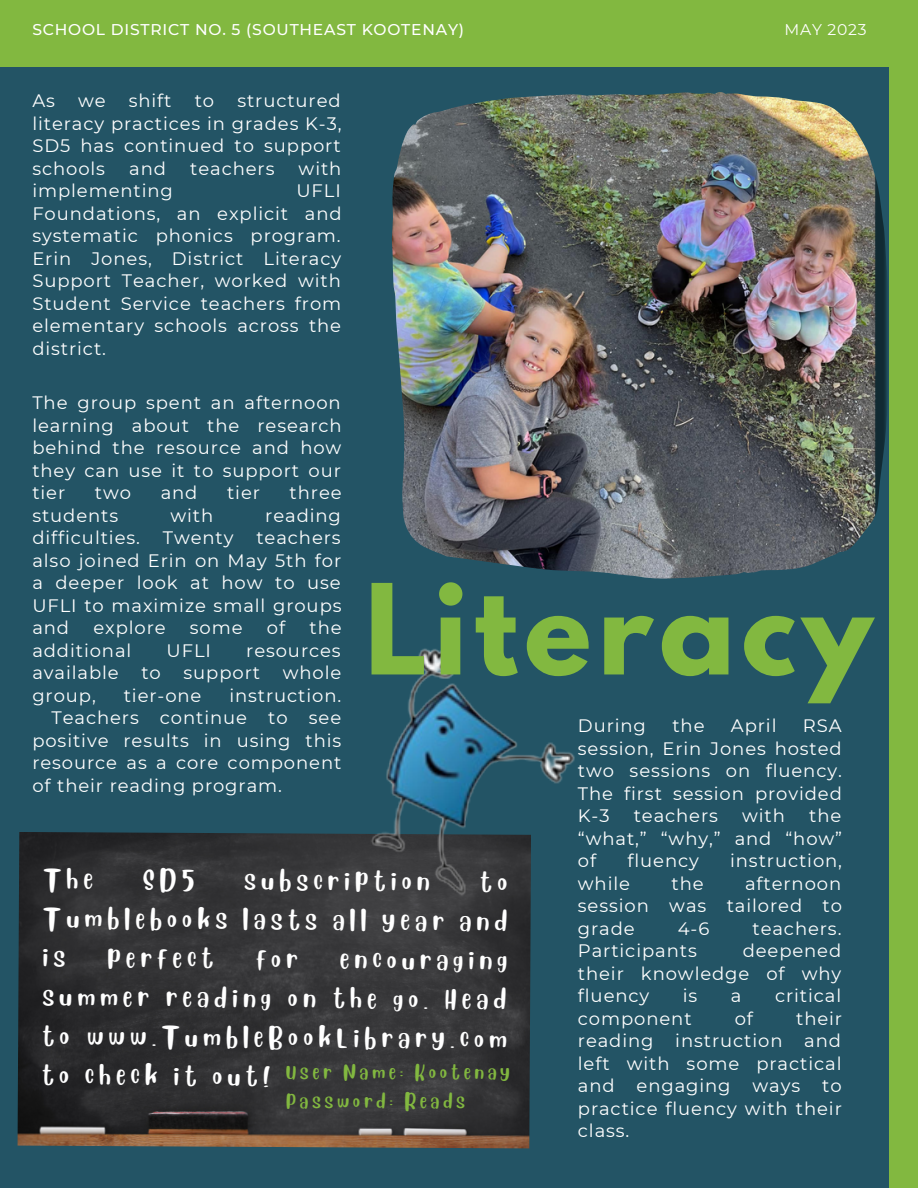
<style>
.page{position:relative;width:918px;height:1188px;background:#235465}
.page>*{position:absolute;margin:0;border:0;box-sizing:border-box;transform-origin:0 0}
.t1{font:700 111px "League Spartan";letter-spacing:.06em;color:#82b840}
.t2{font:20.25px/38.5px "Blueberry";letter-spacing:.26em;color:#fff;text-align:justify}
.t3{font:18px/22.5px "Montserrat";letter-spacing:.05em;color:#fff;text-align:justify}
.t4{font:500 15.6px "Montserrat";letter-spacing:.05em;color:#fff}
.t5{font:15.6px "Montserrat";letter-spacing:.05em;color:#fff}
.t6{font:14.85px "Blueberry";letter-spacing:.275em;color:#82b840}
</style>
<div class="page">
<div style="left:0;top:0;width:918px;height:67px;background:#82b840"></div>
<div style="left:890px;top:0;width:28px;height:1188px;background:#82b840"></div>
<img style="left:18px;top:832px;width:513px;height:316px">
<img style="left:285px;top:647px;width:290px;height:304px">
<img style="left:392px;top:92px;width:498px;height:486px">
<p class="t4" style="left:32px;top:20px;width:433px">SCHOOL DISTRICT NO. 5 (SOUTHEAST KOOTENAY)</p>
<p class="t5" style="left:785px;top:20px;width:84px">MAY 2023</p>
<p class="t3" style="left:32px;top:89px;width:24px">As</p>
<p class="t3" style="left:78px;top:89px;width:29px">we</p>
<p class="t3" style="left:129px;top:89px;width:44px">shift</p>
<p class="t3" style="left:195px;top:89px;width:21px">to</p>
<p class="t3" style="left:32px;top:89px;width:311px;text-indent:205px">structured literacy practices in grades K-3, SD5 has continued to support schools</p>
<p class="t3" style="left:129px;top:157px;width:38px">and</p>
<p class="t3" style="left:190px;top:157px;width:86px">teachers</p>
<p class="t3" style="left:299px;top:157px;width:44px">with</p>
<p class="t3" style="left:32px;top:179px;width:142px">implementing</p>
<p class="t3" style="left:32px;top:179px;width:311px;text-indent:264px">UFLI Foundations, an explicit and systematic phonics program.<br>Erin Jones, District Literacy Support Teacher, worked with Student Service teachers from elementary schools across the district.</p>
<p class="t3" style="left:32px;top:392px;width:311px">The group spent an afternoon learning about the research behind the resource and how they can use it to support our tier</p>
<p class="t3" style="left:95px;top:482px;width:38px">two</p>
<p class="t3" style="left:161px;top:482px;width:38px">and</p>
<p class="t3" style="left:227px;top:482px;width:34px">tier</p>
<p class="t3" style="left:290px;top:482px;width:54px">three</p>
<p class="t3" style="left:32px;top:504px;width:87px">students</p>
<p class="t3" style="left:170px;top:504px;width:44px">with</p>
<p class="t3" style="left:265px;top:504px;width:77px">reading</p>
<p class="t3" style="left:32px;top:527px;width:109px">difficulties.</p>
<p class="t3" style="left:163px;top:527px;width:72px">Twenty</p>
<p class="t3" style="left:32px;top:527px;width:311px;text-indent:224px">teachers also joined Erin on May 5th for a deeper look at how to use UFLI to maximize small groups and</p>
<p class="t1" style="left:365px;top:575px;width:509px">Literacy</p>
<p class="t3" style="left:93px;top:617px;width:74px">explore</p>
<p class="t3" style="left:190px;top:617px;width:54px">some</p>
<p class="t3" style="left:267px;top:617px;width:20px">of</p>
<p class="t3" style="left:309px;top:617px;width:34px">the</p>
<p class="t3" style="left:32px;top:639px;width:101px">additional</p>
<p class="t3" style="left:167px;top:639px;width:46px">UFLI</p>
<p class="t3" style="left:246px;top:639px;width:96px">resources</p>
<p class="t3" style="left:32px;top:662px;width:88px">available</p>
<p class="t3" style="left:141px;top:662px;width:21px">to</p>
<p class="t3" style="left:184px;top:662px;width:78px">support</p>
<p class="t3" style="left:283px;top:662px;width:60px">whole</p>
<p class="t3" style="left:32px;top:684px;width:65px">group,</p>
<p class="t3" style="left:124px;top:684px;width:79px">tier-one</p>
<p class="t3" style="left:229px;top:684px;width:113px">instruction.</p>
<p class="t3" style="left:51px;top:707px;width:291px">Teachers continue to see</p>
<p class="t3" style="left:32px;top:729px;width:311px">positive results in using this</p>
<p class="t3" style="left:32px;top:752px;width:311px">resource as a core component</p>
<p class="t3" style="left:32px;top:774px;width:251px">of their reading program.</p>
<p class="t3" style="left:578px;top:714px;width:70px">During</p>
<p class="t3" style="left:672px;top:714px;width:34px">the</p>
<p class="t3" style="left:731px;top:714px;width:47px">April</p>
<p class="t3" style="left:578px;top:714px;width:265px;text-indent:225px">RSA session, Erin Jones hosted two sessions on fluency.<br>The first session provided K-3</p>
<p class="t3" style="left:578px;top:804px;width:266px;text-indent:231px">the “what,” “why,” and “how” of</p>
<p class="t3" style="left:634px;top:804px;width:86px">teachers</p>
<p class="t3" style="left:742px;top:804px;width:44px">with</p>
<p class="t3" style="left:627px;top:849px;width:73px">fluency</p>
<p class="t3" style="left:730px;top:849px;width:113px">instruction,</p>
<p class="t3" style="left:578px;top:872px;width:54px">while</p>
<p class="t3" style="left:671px;top:872px;width:34px">the</p>
<p class="t2" style="left:44px;top:857px;width:51px">The</p>
<p class="t2" style="left:144px;top:857px;width:52px">SD5</p>
<p class="t2" style="left:245px;top:859px;width:187px">subscription</p>
<p class="t2" style="left:43px;top:860px;width:466px;line-height:37.7px;text-indent:437px">t o Tumblebooks lasts all year and i s</p>
<p class="t3" style="left:578px;top:872px;width:266px;text-indent:167px">afternoon session was tailored to grade</p>
<p class="t3" style="left:678px;top:917px;width:33px">4-6</p>
<p class="t3" style="left:752px;top:917px;width:91px">teachers.</p>
<p class="t3" style="left:578px;top:939px;width:120px">Participants</p>
<p class="t3" style="left:578px;top:939px;width:265px;text-indent:165px">deepened their knowledge of why fluency</p>
<p class="t2" style="left:108px;top:936px;width:107px">perfect</p>
<p class="t2" style="left:256px;top:936px;width:43px">for</p>
<p class="t2" style="left:42px;top:938px;width:467px;text-indent:298px">encouraging summer reading on the go. Head to www.TumbleBookLibrary.com to check it out!</p>
<p class="t3" style="left:683px;top:984px;width:16px">is</p>
<p class="t3" style="left:731px;top:984px;width:12px">a</p>
<p class="t3" style="left:775px;top:984px;width:68px">critical</p>
<p class="t3" style="left:578px;top:1007px;width:115px">component</p>
<p class="t3" style="left:735px;top:1007px;width:20px">of</p>
<p class="t3" style="left:578px;top:1007px;width:266px;text-indent:218px">their reading instruction and left with some practical and engaging ways to practice fluency with their class.</p>
<p class="t6" style="left:286px;top:1061px;width:225px">User Name: Kootenay</p>
<p class="t6" style="left:286px;top:1090px;width:180px">Password: Reads</p>
</div>
